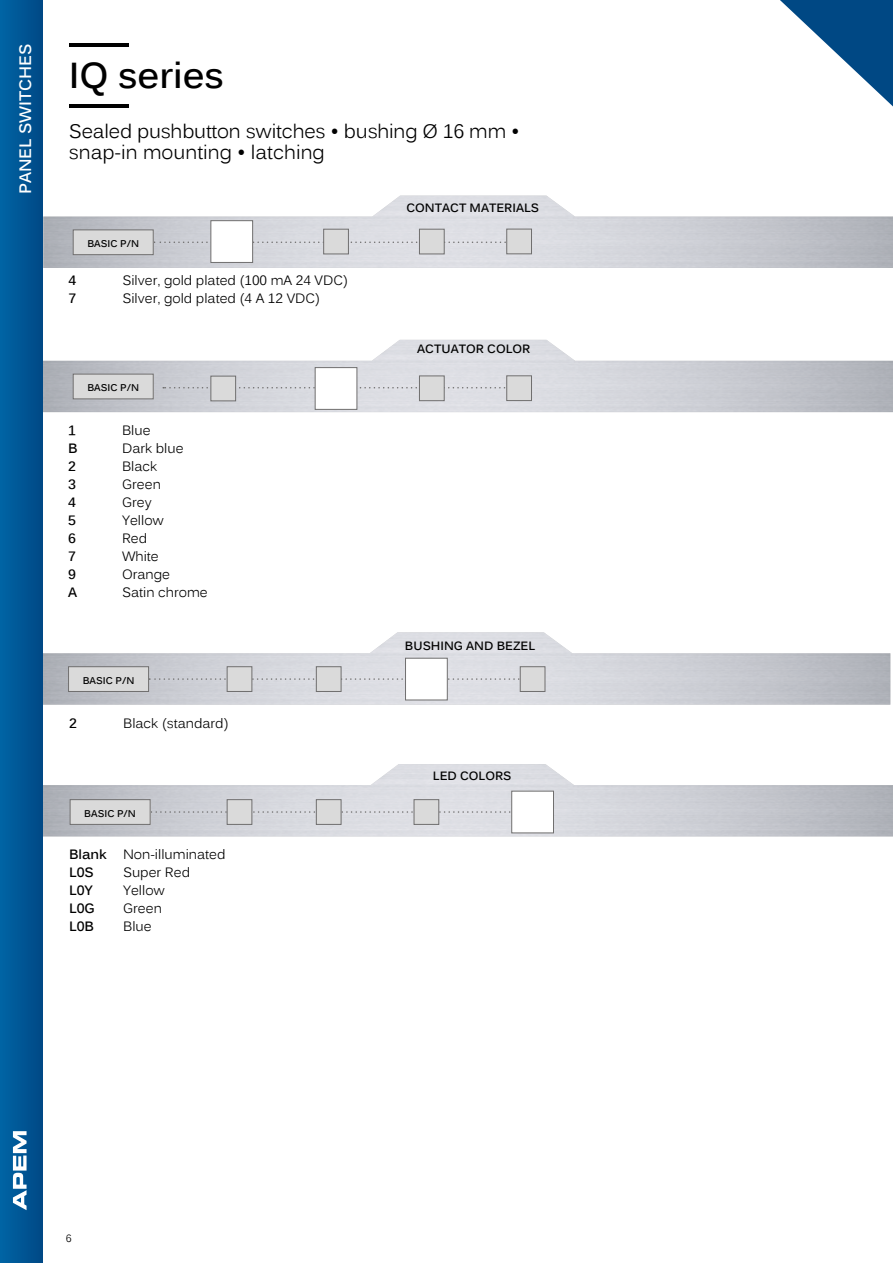
<style>
.page{position:relative;width:893px;height:1263px;background:#fff}
.page>*{position:absolute;margin:0;border:0;box-sizing:border-box;transform-origin:0 0}
.t1{font:700 36px "Kalinga";color:#000}
.t2{font:19.5px/21px "Kalinga";letter-spacing:-.01em;color:#000}
.t3{font:700 16.5px "Kalinga";color:#fff}
.t4{font:13.5px/18px "Kalinga";color:#000}
.t5{font:700 13.5px "Kalinga";color:#000}
.t6{font:700 12px "Kalinga";color:#000}
.t7{font:10.5px "Kalinga";color:#000}
.t8{font:700 9.75px "Kalinga";color:#000}
.s1{font-weight:700}
</style>
<div class="page">
<svg style="left:780px;top:0;width:113px;height:106px"></svg>
<hr style="left:69px;top:104px;width:59px;height:3px;background:#000">
<hr style="left:69px;top:43px;width:59px;height:4px;background:#000">
<img style="left:42px;top:340px;width:851px;height:72px">
<svg style="left:163px;top:387px;width:343px;height:1px"></svg>
<div style="left:73px;top:374px;width:80px;height:25px;background:#dadada"></div>
<div style="left:73px;top:374px;width:81px;height:25px;border:1px solid #706f6f"></div>
<svg style="left:154px;top:241px;width:352px;height:2px"></svg>
<div style="left:73px;top:230px;width:80px;height:25px;background:#dadada"></div>
<div style="left:73px;top:229px;width:81px;height:26px;border:1px solid #706f6f"></div>
<div style="left:210px;top:376px;width:26px;height:25px;background:#dadada;border:1px solid #706f6f"></div>
<div style="left:210px;top:220px;width:43px;height:43px;background:#fff;border:1px solid #706f6f"></div>
<div style="left:315px;top:367px;width:42px;height:43px;background:#fff;border:1px solid #706f6f"></div>
<div style="left:323px;top:229px;width:26px;height:25px;background:#dadada;border:1px solid #706f6f"></div>
<div style="left:419px;top:229px;width:26px;height:25px;background:#dadada;border:1px solid #706f6f"></div>
<div style="left:419px;top:375px;width:26px;height:26px;background:#dadada;border:1px solid #706f6f"></div>
<div style="left:506px;top:229px;width:26px;height:25px;background:#dadada;border:1px solid #706f6f"></div>
<div style="left:506px;top:375px;width:26px;height:26px;background:#dadada;border:1px solid #706f6f"></div>
<img style="left:42px;top:764px;width:851px;height:72px">
<svg style="left:151px;top:811px;width:360px;height:2px"></svg>
<div style="left:70px;top:800px;width:80px;height:24px;background:#dadada"></div>
<div style="left:70px;top:799px;width:81px;height:26px;border:1px solid #706f6f"></div>
<img style="left:42px;top:632px;width:848px;height:73px">
<svg style="left:149px;top:678px;width:371px;height:2px"></svg>
<div style="left:69px;top:667px;width:80px;height:24px;background:#dadada"></div>
<div style="left:68px;top:666px;width:81px;height:26px;border:1px solid #706f6f"></div>
<div style="left:227px;top:799px;width:25px;height:26px;background:#dadada;border:1px solid #706f6f"></div>
<div style="left:227px;top:666px;width:25px;height:26px;background:#dadada;border:1px solid #706f6f"></div>
<div style="left:316px;top:666px;width:25px;height:26px;background:#dadada;border:1px solid #706f6f"></div>
<div style="left:316px;top:799px;width:25px;height:26px;background:#dadada;border:1px solid #706f6f"></div>
<div style="left:405px;top:658px;width:43px;height:42px;background:#fff;border:1px solid #706f6f"></div>
<div style="left:414px;top:799px;width:25px;height:26px;background:#dadada;border:1px solid #706f6f"></div>
<div style="left:511px;top:791px;width:43px;height:42px;background:#fff;border:1px solid #706f6f"></div>
<div style="left:520px;top:666px;width:25px;height:26px;background:#dadada;border:1px solid #706f6f"></div>
<div style="left:0;top:0;width:42px;height:1263px;background:linear-gradient(to right,#0064a5,#004986)"></div>
<svg style="left:13px;top:1131px;width:14px;height:79px"></svg>
<p class="t3" style="left:15px;top:194px;width:152px;rotate:-90deg">PANEL SWITCHES</p>
<h1 class="t1" style="left:69px;top:52px;width:157px">IQ series</h1>
<h2 class="t2" style="left:69px;top:123px;width:452px">Sealed pushbutton switches • bushing Ø 16 mm • snap-in mounting • latching</h2>
<p class="t8" style="left:87px;top:237px;width:53px">BASIC P/N</p>
<p class="t5" style="left:68px;top:271px;width:9px">4</p>
<p class="t4" style="left:122px;top:272px;width:227px">Silver, gold plated (100 mA 24 VDC)</p>
<p class="t5" style="left:68px;top:289px;width:9px">7</p>
<p class="t4" style="left:122px;top:290px;width:199px">Silver, gold plated (4 A 12 VDC)</p>
<p class="t8" style="left:87px;top:381px;width:53px">BASIC P/N</p>
<p class="t5" style="left:68px;top:421px;width:9px">1</p>
<p class="t4" style="left:122px;top:422px;width:30px">Blue</p>
<p class="t5" style="left:68px;top:439px;width:11px">B</p>
<p class="t4" style="left:122px;top:440px;width:63px">Dark blue</p>
<p class="t5" style="left:68px;top:457px;width:9px">2</p>
<p class="t4" style="left:122px;top:458px;width:37px">Black</p>
<p class="t5" style="left:68px;top:475px;width:9px">3</p>
<p class="t4" style="left:122px;top:476px;width:40px">Green</p>
<p class="t5" style="left:68px;top:493px;width:9px">4</p>
<p class="t4" style="left:122px;top:494px;width:31px">Grey</p>
<p class="t5" style="left:68px;top:511px;width:9px">5</p>
<p class="t4" style="left:122px;top:512px;width:43px">Yellow</p>
<p class="t5" style="left:68px;top:529px;width:9px">6</p>
<p class="t4" style="left:122px;top:530px;width:27px">Red</p>
<p class="t5" style="left:68px;top:547px;width:9px">7</p>
<p class="t4" style="left:122px;top:548px;width:38px">White</p>
<p class="t5" style="left:68px;top:565px;width:9px">9</p>
<p class="t4" style="left:122px;top:566px;width:50px">Orange</p>
<p class="t5" style="left:68px;top:583px;width:11px">A</p>
<p class="t4" style="left:122px;top:584px;width:87px">Satin chrome</p>
<p class="t8" style="left:83px;top:674px;width:53px">BASIC P/N</p>
<p class="t5" style="left:69px;top:715px;width:9px">2</p>
<p class="t4" style="left:123px;top:716px;width:107px">Black (standard)</p>
<p class="t8" style="left:84px;top:807px;width:53px">BASIC P/N</p>
<p class="t4" style="left:69px;top:847px;width:158px"><span class="s1">Blank</span> Non-illuminated<br><span class="s1">L0S</span></p>
<p class="t4" style="left:123px;top:865px;width:69px">Super Red</p>
<p class="t5" style="left:69px;top:882px;width:25px">L0Y</p>
<p class="t4" style="left:123px;top:883px;width:43px">Yellow</p>
<p class="t5" style="left:69px;top:900px;width:27px">L0G</p>
<p class="t4" style="left:123px;top:901px;width:40px">Green</p>
<p class="t5" style="left:69px;top:918px;width:27px">L0B</p>
<p class="t4" style="left:123px;top:919px;width:30px">Blue</p>
<p class="t6" style="left:406px;top:200px;width:134px">CONTACT MATERIALS</p>
<p class="t6" style="left:417px;top:341px;width:115px">ACTUATOR COLOR</p>
<p class="t6" style="left:405px;top:637px;width:132px">BUSHING AND BEZEL</p>
<p class="t6" style="left:433px;top:768px;width:80px">LED COLORS</p>
<p class="t7" style="left:66px;top:1231px;width:7px">6</p>
</div>
